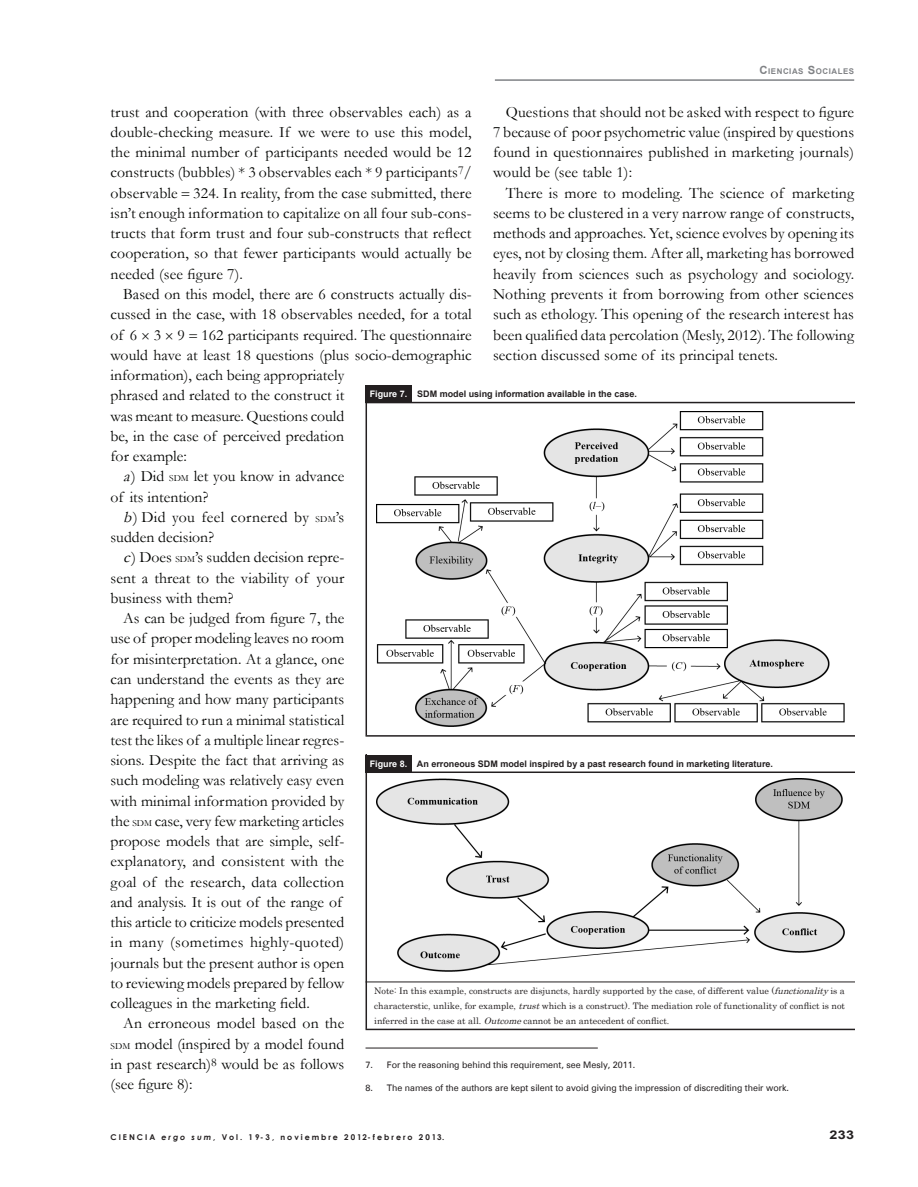
<style>
.page{position:relative;width:918px;height:1187px;background:#fff}
.page>*{position:absolute;margin:0;border:0;box-sizing:border-box;transform-origin:0 0}
.General{font:15.75px/20.2px "Garamond";color:#040503}
._1er_parrafo{font:15.75px/20.2px "Garamond";letter-spacing:.01em;color:#040503;text-align:justify}
.t1{font:700 12px "Arial";color:#231f20;scale:1.2 1}
.t2{font:9px/15px "Century";color:#231f20;text-align:justify}
.t3{font:9px "Zurich BT";color:#231f20}
.t4{font:700 9px "Arial";color:#231f20}
.t5{font:700 7.95px "Century Gothic";letter-spacing:.25em;color:#231f20}
.t6{font:700 7.8px "Arial";letter-spacing:.07em;color:#808285}
.s1{font-size:11.25px}
.s2{font-style:italic}
.s3{font-size:9.45px}
.s4{color:#fff}
</style>
<div class="page">
<hr style="left:495px;top:79px;width:359px;height:2px;background:#808285">
<hr style="left:366px;top:1047px;width:232px;height:1px;background:#231f20">
<div style="left:366px;top:385px;width:46px;height:17px;background:#231f20"></div>
<hr style="left:366px;top:402px;width:488px;height:1px;background:#231f20">
<hr style="left:366px;top:735px;width:488px;height:1px;background:#231f20">
<hr style="left:366px;top:385px;width:1px;height:350px;background:#231f20">
<img style="left:377px;top:411px;width:467px;height:316px">
<div style="left:366px;top:754px;width:46px;height:18px;background:#231f20"></div>
<hr style="left:366px;top:771px;width:488px;height:2px;background:#231f20">
<hr style="left:366px;top:981px;width:488px;height:1px;background:#231f20">
<hr style="left:366px;top:1028px;width:488px;height:2px;background:#231f20">
<hr style="left:366px;top:754px;width:1px;height:274px;background:#231f20">
<img style="left:377px;top:778px;width:467px;height:193px">
<p class="t6" style="left:760px;top:66px;width:96px"><span class="s1">C</span>IENCIAS <span class="s1">S</span>OCIALES</p>
<p class="_1er_parrafo" style="left:111px;top:101px;width:363px">trust and cooperation (with three observables each) as a double-checking measure. If we were to use this model, the minimal number of participants needed would be 12 constructs (bubbles) * 3 observables each * 9 participants<sup>7</sup>/ observable 324. In reality, from the case submitted, there isn’t enough information to capitalize on all four sub-cons&shy;tructs that form trust and four sub-constructs that reflect cooperation, so that fewer participants would actually be needed (see figure 7).</p>
<p class="General" style="left:111px;top:283px;width:363px;text-indent:13px">Based on this model, there are 6 constructs actually dis&shy;cussed in the case, with 18 observables needed, for a total of 6 3 9 162 participants required. The questionnaire would have at least 18 questions (plus socio-demographic information), each being appropriately<br>phrased and related to the construct it<br>was meant to measure. Questions could<br>be, in the case of perceived predation<br>for example:</p>
<p class="General" style="left:111px;top:466px;width:235px;text-indent:13px"><span class="s2">a</span>) Did <span class="s3">SDM</span> let you know in advance of its intention?</p>
<p class="General" style="left:111px;top:506px;width:235px;text-indent:13px"><span class="s2">b</span>) Did you feel cornered by <span class="s3">SDM</span>’s sudden decision?</p>
<p class="General" style="left:111px;top:547px;width:235px;text-align:justify;text-indent:13px"><span class="s2">c</span>) Does <span class="s3">SDM</span>’s sudden decision repre&shy;sent a threat to the viability of your business with them?</p>
<p class="General" style="left:111px;top:607px;width:235px;text-indent:13px">As can be judged from figure 7, the use of proper modeling leaves no room for misinterpretation. At a glance, one can understand the events as they are happening and how many participants are required to run a minimal statistical test the likes of a multiple linear regres&shy;sions. Despite the fact that arriving as such modeling was relatively easy even with minimal information provided by the <span class="s3">SDM</span> case, very few marketing articles propose models that are simple, self&shy;explanatory, and consistent with the goal of the research, data collection and analysis. It is out of the range of this article to criticize models presented in many (sometimes highly-quoted) journals but the present author is open to reviewing models prepared by fellow colleagues in the marketing field.</p>
<p class="General" style="left:111px;top:1012px;width:235px;text-align:justify;text-indent:13px">An erroneous model based on the <span class="s3">SDM</span> model (inspired by a model found in past research)<sup>8</sup> would be as follows (see figure 8):</p>
<p class="General" style="left:493px;top:101px;width:363px;text-align:justify;text-indent:13px">Questions that should not be asked with respect to figure 7 because of poor psychometric value (inspired by questions found in questionnaires published in marketing journals) would be (see table 1):</p>
<p class="General" style="left:493px;top:182px;width:363px;text-align:justify;text-indent:13px">There is more to modeling. The science of marketing seems to be clustered in a very narrow range of constructs, methods and approaches. Yet, science evolves by opening its eyes, not by closing them. After all, marketing has borrowed heavily from sciences such as psychology and sociology.<br>Nothing prevents it from borrowing from other sciences such as ethology. This opening of the research interest has been qualified data percolation (Mesly, 2012). The following section discussed some of its principal tenets.</p>
<p class="t4" style="left:370px;top:388px;width:269px"><span class="s4">Figure 7.</span> SDM model using information available in the case.</p>
<p class="t4" style="left:370px;top:757px;width:405px"><span class="s4">Figure 8.</span> An erroneous SDM model inspired by a past research found in marketing literature.</p>
<p class="t2" style="left:374px;top:982px;width:472px">Note: In this example, constructs are disjuncts, hardly supported by the case, of different value (<span class="s2">functionality</span>is a characterstic, unlike, for example, <span class="s2">trust</span>which is a construct). The mediation role of functionality of conflict is not inferred in the case at all. <span class="s2">Outcome</span>cannot be an antecedent of conflict.</p>
<p class="t3" style="left:366px;top:1059px;width:271px">7. For the reasoning behind this requirement, see Mesly, 2011.</p>
<p class="t3" style="left:366px;top:1082px;width:425px">8. The names of the authors are kept silent to avoid giving the impression of discrediting their work.</p>
<p class="t5" style="left:111px;top:1131px;width:335px">CIENCIA <span class="s2">ergo sum</span>, Vol. 19-3, noviembre 2012-febrero 2013.</p>
<p class="t1" style="left:830px;top:1126px;width:22px">233</p>
</div>
